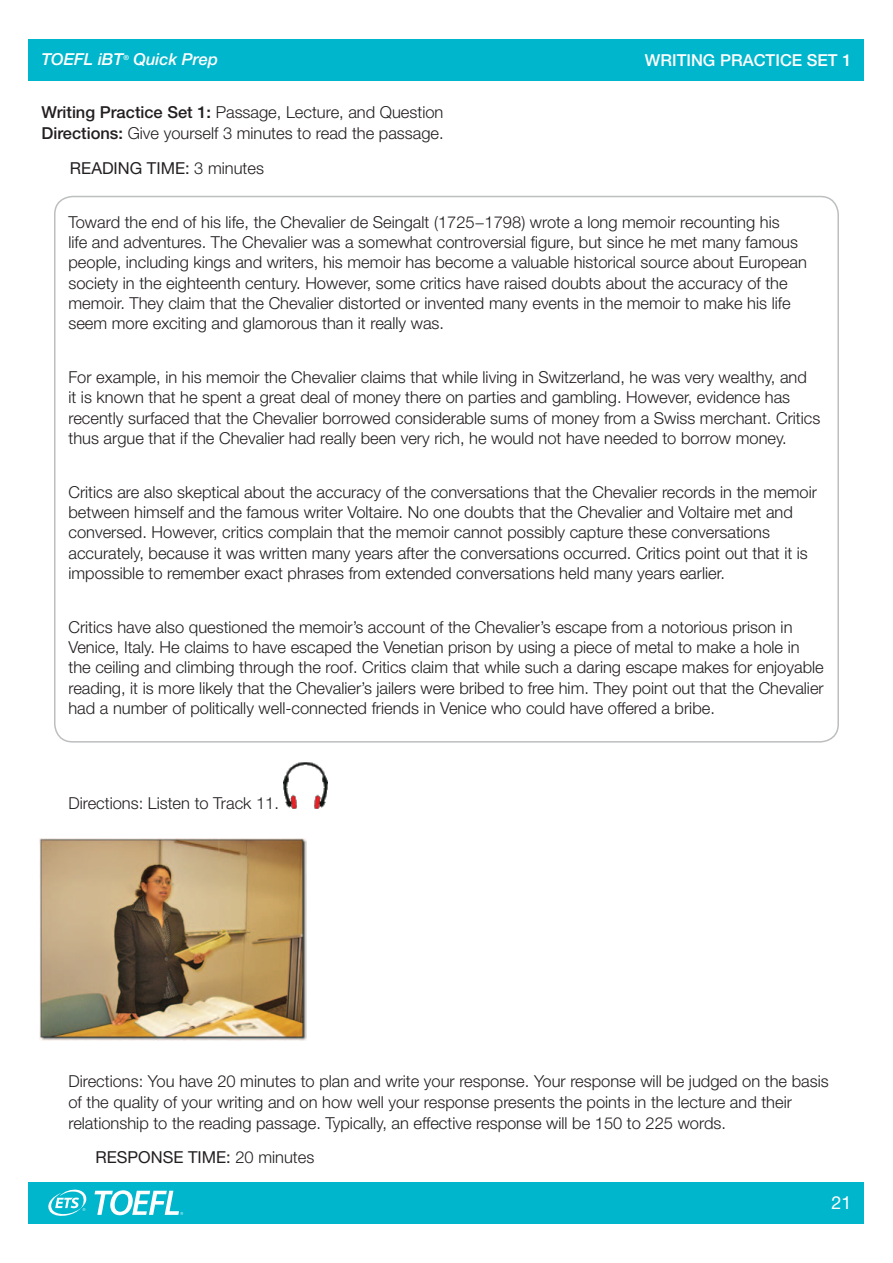
<style>
.page{position:relative;width:893px;height:1263px;background:#fff}
.page>*{position:absolute;margin:0;border:0;box-sizing:border-box;transform-origin:0 0}
.t1{font:18px "Helvetica Neue LT Std";color:#fff}
.t2{font:300 16.5px/20.2px "Helvetica Neue LT Std";color:#231f20}
.t3{font:16.5px "Helvetica Neue LT Std";color:#231f20}
.t4{font:500 16.5px "Helvetica Neue LT Std";color:#fff}
.t5{font:italic 500 16.5px "Helvetica Neue LT Std";color:#fff}
.t6{font:italic 500 7.05px "Helvetica Neue LT Std";color:#fff}
.s1{font-weight:500}
.s2{font-weight:400}
.s3{font-weight:300}
</style>
<div class="page">
<div style="left:29px;top:39px;width:835px;height:42px;background:#00b6cc"></div>
<div style="left:29px;top:1182px;width:835px;height:42px;background:#00b6cc"></div>
<svg style="left:48px;top:1189px;width:39px;height:27px"></svg>
<svg style="left:95px;top:1190px;width:88px;height:25px"></svg>
<img style="left:284px;top:762px;width:44px;height:47px">
<img style="left:39px;top:838px;width:268px;height:202px">
<p class="t5" style="left:41px;top:50px;width:83px">TOEFL iBT</p>
<p class="t6" style="left:123px;top:53px;width:7px">®</p>
<p class="t5" style="left:134px;top:50px;width:86px">Quick Prep</p>
<p class="t2" style="left:41px;top:102px;width:404px;line-height:21px"><span class="s1">Writing Practice Set 1:</span> Passage, Lecture, and Question<br><span class="s1">Directions:</span> Give yourself 3 minutes to read the passage.</p>
<p class="t3" style="left:70px;top:158px;width:43px">READING</p>
<p class="t2" style="left:147px;top:158px;width:119px"><span class="s2">TIM E:</span> 3 minutes</p>
<p class="t4" style="left:645px;top:50px;width:25px">Writin</p>
<p class="t4" style="left:703px;top:50px;width:61px">g Practic</p>
<p class="t4" style="left:792px;top:50px;width:61px">e Set 1</p>
<p class="t2" style="left:68px;top:212px;width:740px">Toward the end of his life, the Chevalier de Seingalt (1725−1798) wrote a long memoir recounting his<br>life and adventures. The Chevalier was a somewhat controversial figure, but since he met many famous people, including kings and writers, his memoir has become a valuable historical source about European society in the eighteenth century. However, some critics have raised doubts about the accuracy of the memoir. They claim that the Chevalier distorted or invented many events in the memoir to make his life seem more exciting and glamorous than it really was.</p>
<p class="t2" style="left:68px;top:367px;width:753px">For example, in his memoir the Chevalier claims that while living in Switzerland, he was very wealthy, and<br>it is known that he spent a great deal of money there on parties and gambling. However, evidence has recently surfaced that the Chevalier borrowed considerable sums of money from a Swiss merchant. Critics thus argue that if the Chevalier had really been very rich, he would not have needed to borrow money.</p>
<p class="t2" style="left:68px;top:482px;width:750px">Critics are also skeptical about the accuracy of the conversations that the Chevalier records in the memoir between himself and the famous writer Voltaire. No one doubts that the Chevalier and Voltaire met and conversed. However, critics complain that the memoir cannot possibly capture these conversations accurately, because it was written many years after the conversations occurred. Critics point out that it is impossible to remember exact phrases from extended conversations held many years earlier.</p>
<p class="t2" style="left:68px;top:617px;width:757px">Critics have also questioned the memoir’s account of the Chevalier’s escape from a notorious prison in Venice, Italy. He claims to have escaped the Venetian prison by using a piece of metal to make a hole in the ceiling and climbing through the roof. Critics claim that while such a daring escape makes for enjoyable reading, it is more likely that the Chevalier’s jailers were bribed to free him. They point out that the Chevalier had a number of politically well-connected friends in Venice who could have offered a bribe.</p>
<p class="t2" style="left:68px;top:793px;width:212px">Directions: Listen to Track 11.</p>
<p class="t2" style="left:68px;top:1070px;width:762px;line-height:21px">Directions: You have 20 minutes to plan and write your response. Your response will be judged on the basis of the quality of your writing and on how well your response presents the points in the lecture and their relationship to the reading passage. Typically, an effective response will be 150 to 225 words.</p>
<p class="t3" style="left:95px;top:1147px;width:220px">RESPONSE TIM E: <span class="s3">20 minutes</span></p>
<p class="t1" style="left:831px;top:1192px;width:22px">21</p>
</div>
